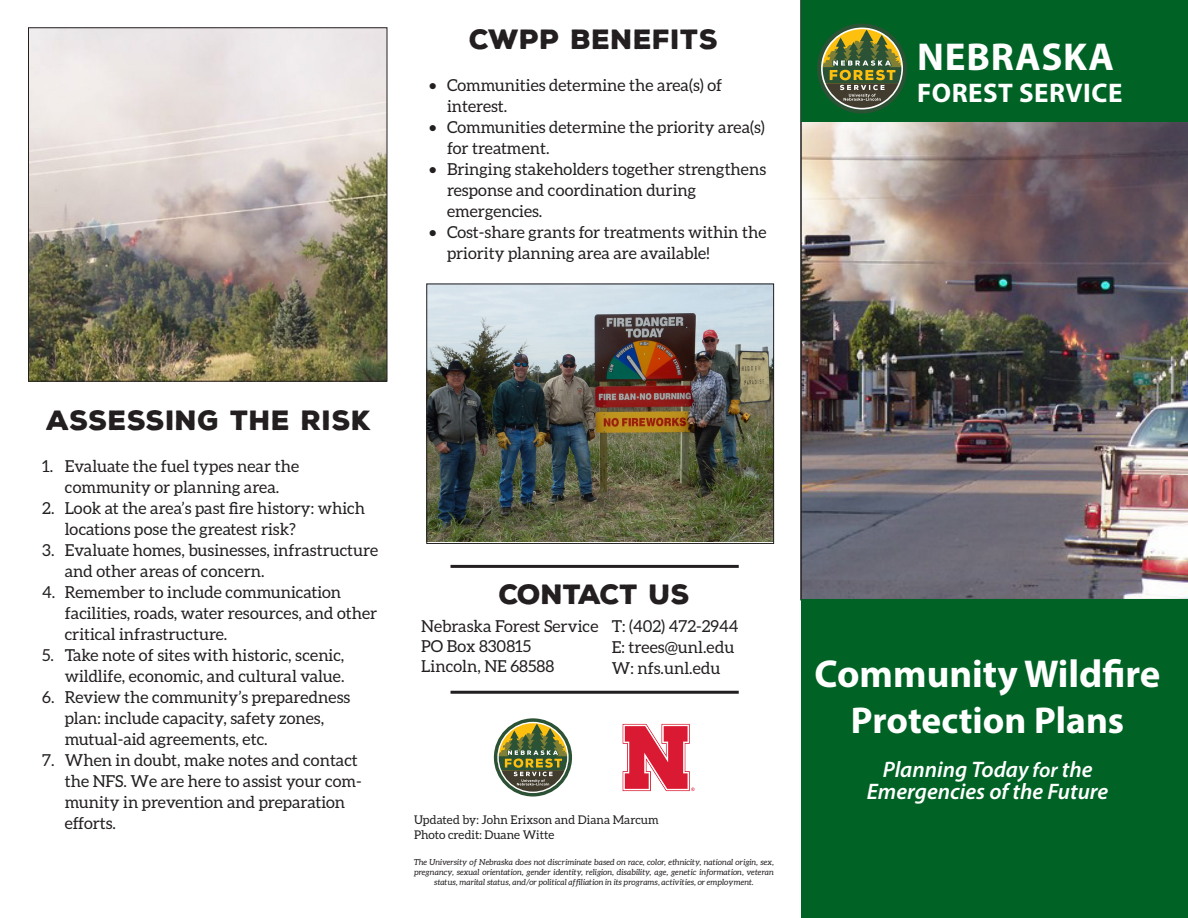
<style>
.page{position:relative;width:1188px;height:918px;background:#fff}
.page>*{position:absolute;margin:0;border:0;box-sizing:border-box;transform-origin:0 0}
.t1{font:700 39px "Myriad Pro";color:#fff}
.t2{font:700 39px "Myriad Pro";letter-spacing:.02em;color:#fff}
.t3{font:700 37.5px "Myriad Pro";color:#fff}
.t4{font:900 27px "Nexa Rust Sans";letter-spacing:.01em;color:#231f20}
.t5{font:700 27px "Myriad Pro";letter-spacing:.02em;color:#fff}
.t6{font:900 27px "Nexa Rust Sans";letter-spacing:-.01em;color:#231f20}
.t7{font:italic 600 22.5px "Myriad Pro";color:#fff}
.Paragraph_Style_1{font:16.5px/21px "Aleo";color:#231f20}
.t8{font:12px/14.4px "Aleo";color:#231f20}
.t9{font:italic 8.25px/9.9px "Aleo";color:#231f20;text-align:center}
.s1{font-size:21px}
</style>
<div class="page">
<img style="left:800px;top:0;width:388px;height:600px">
<div style="left:801px;top:0;width:387px;height:122px;background:#006325"></div>
<hr style="left:451px;top:691px;width:288px;height:3px;background:#231f20">
<hr style="left:451px;top:565px;width:288px;height:3px;background:#231f20">
<div style="left:801px;top:599px;width:387px;height:319px;background:#006325"></div>
<img style="left:428px;top:286px;width:344px;height:256px">
<div style="left:426px;top:284px;width:348px;height:260px;border:1px solid #231f20"></div>
<img style="left:30px;top:29px;width:355px;height:351px">
<div style="left:28px;top:27px;width:359px;height:355px;border:1px solid #231f20"></div>
<svg style="left:623px;top:724px;width:72px;height:67px"></svg>
<div style="left:494px;top:718px;width:78px;height:79px;border:4px solid #2c5235;border-radius:50%"></div>
<svg style="left:497px;top:723px;width:72px;height:70px;background:#828759"></svg>
<div style="left:817px;top:24px;width:90px;height:89px;border:5px solid #2c5235;border-radius:50%"></div>
<svg style="left:821px;top:29px;width:83px;height:80px;background:#667641"></svg>
<p class="t4" style="left:469px;top:21px;width:251px">CWPP BENEFITS</p>
<p class="Paragraph_Style_1" style="left:447px;top:75px;width:277px;text-indent:-18px">• Communities determine the area(s) of interest.</p>
<p class="Paragraph_Style_1" style="left:447px;top:117px;width:319px;text-indent:-18px">• Communities determine the priority area(s) for treatment.</p>
<p class="Paragraph_Style_1" style="left:447px;top:159px;width:321px;text-indent:-18px">• Bringing stakeholders together strengthens response and coordination during emergencies.</p>
<p class="Paragraph_Style_1" style="left:447px;top:222px;width:321px;text-indent:-18px">• Cost-share grants for treatments within the priority planning area are available!</p>
<p class="t2" style="left:917px;top:31px;width:198px">NEBRASKA</p>
<p class="t5" style="left:917px;top:75px;width:207px">FOREST SERVICE</p>
<p class="t4" style="left:46px;top:402px;width:327px">ASSESSING THE RISK</p>
<p class="Paragraph_Style_1" style="left:42px;top:455px;width:258px;text-align:center">1. Evaluate the fuel types near the community or planning area.</p>
<p class="Paragraph_Style_1" style="left:65px;top:497px;width:302px;text-indent:-22px">2. Look at the area’s past fire history: which locations pose the greatest risk?</p>
<p class="Paragraph_Style_1" style="left:65px;top:539px;width:315px;text-indent:-22px">3. Evaluate homes, businesses, infrastructure and other areas of concern.</p>
<p class="Paragraph_Style_1" style="left:65px;top:581px;width:314px;text-indent:-22px">4. Remember to include communication facilities, roads, water resources, and other critical infrastructure.</p>
<p class="Paragraph_Style_1" style="left:42px;top:644px;width:304px;text-align:right">5. Take note of sites with historic, scenic, wildlife, economic, and cultural value.</p>
<p class="Paragraph_Style_1" style="left:65px;top:686px;width:287px;text-indent:-22px">6. Review the community’s preparedness plan: include capacity, safety zones, mutual-aid agreements, etc.</p>
<p class="Paragraph_Style_1" style="left:65px;top:749px;width:299px;text-indent:-22px">7. When in doubt, make notes and contact the NFS. We are here to assist your com&shy;munity in prevention and preparation efforts.</p>
<p class="t6" style="left:499px;top:576px;width:193px">CONTACT US</p>
<p class="Paragraph_Style_1" style="left:421px;top:616px;width:179px">Nebraska Forest Service</p>
<p class="Paragraph_Style_1" style="left:421px;top:635px;width:112px">PO Box 830815</p>
<p class="Paragraph_Style_1" style="left:421px;top:655px;width:135px">Lincoln, NE 68588</p>
<p class="Paragraph_Style_1" style="left:612px;top:616px;width:128px">T: (402) 472-2944</p>
<p class="Paragraph_Style_1" style="left:612px;top:637px;width:124px">E: trees@unl.edu<br>W: nfs.unl.edu</p>
<p class="t8" style="left:414px;top:813px;width:246px">Updated by: John Erixson and Diana Marcum<br>Photo credit: Duane Witte</p>
<p class="t9" style="left:414px;top:857px;width:361px">The University of Nebraska does not discriminate based on race, color, ethnicity, national origin, sex, pregnancy, sexual orientation, gender identity, religion, disability, age, genetic information, veteran status, marital status, and/or political affiliation in its programs, activities, or employment.</p>
<p class="t1" style="left:815px;top:648px;width:347px">Community Wildfire</p>
<p class="t3" style="left:851px;top:696px;width:275px">Protection Plans</p>
<p class="t7" style="left:883px;top:755px;width:211px">Planning Today <span class="s1">for</span> the</p>
<p class="t7" style="left:867px;top:777px;width:243px">Emergencies of the Future</p>
</div>
